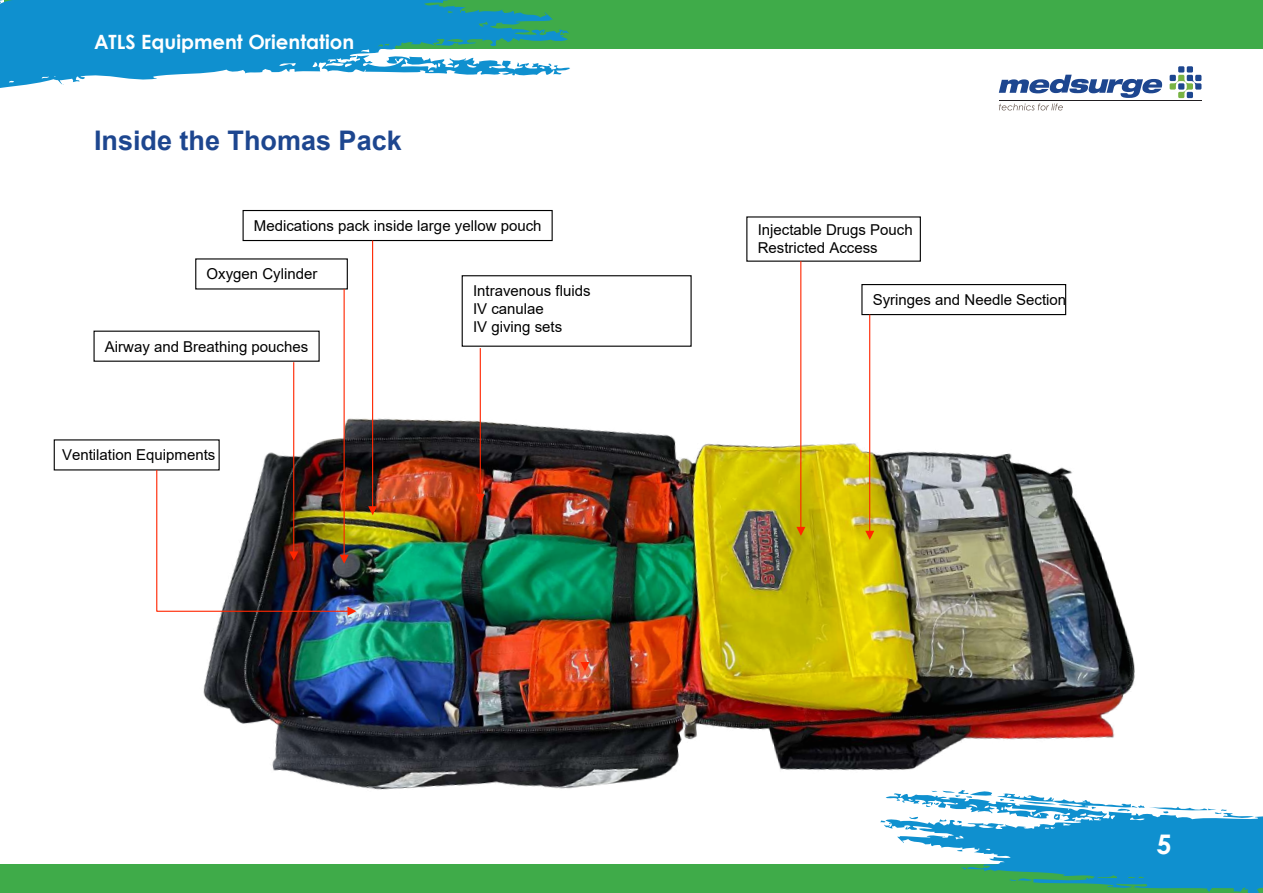
<style>
.page{position:relative;width:1263px;height:893px;background:#fff}
.page>*{position:absolute;margin:0;border:0;box-sizing:border-box;transform-origin:0 0}
.t1{font:700 27px "Arial";color:#1d468f}
.t2{font:700 27px "Century Gothic";color:#fff}
.t3{font:700 19.65px "Century Gothic";color:#fff}
.t4{font:15px/18px "Arial";color:#000}
</style>
<div class="page">
<div style="left:861px;top:284px;width:205px;height:31px;border:1px solid #000"></div>
<div style="left:243px;top:210px;width:310px;height:31px;border:1px solid #000"></div>
<div style="left:462px;top:275px;width:230px;height:72px;border:1px solid #000"></div>
<img style="left:157px;top:289px;width:978px;height:501px">
<hr style="left:869px;top:315px;width:1px;height:222px;background:#ff2600">
<svg style="left:865px;top:531px;width:9px;height:9px"></svg>
<hr style="left:800px;top:261px;width:1px;height:272px;background:#ff2600">
<svg style="left:796px;top:527px;width:9px;height:9px"></svg>
<svg style="left:580px;top:662px;width:9px;height:9px"></svg>
<hr style="left:372px;top:241px;width:1px;height:271px;background:#ff2600">
<svg style="left:368px;top:506px;width:9px;height:9px"></svg>
<hr style="left:344px;top:289px;width:1px;height:272px;background:#ff2600">
<hr style="left:293px;top:362px;width:1px;height:195px;background:#ff2600">
<hr style="left:480px;top:348px;width:1px;height:152px;background:#ff2600">
<svg style="left:476px;top:494px;width:9px;height:9px"></svg>
<img style="left:156px;top:469px;width:200px;height:147px">
<div style="left:0;top:864px;width:1263px;height:29px;background:#3fab49"></div>
<div style="left:4px;top:1px;width:1259px;height:48px;background:#3fab49"></div>
<svg style="left:0;top:0;width:570px;height:88px;fill:#0f90cf"></svg>
<div style="left:1178px;top:66px;width:6px;height:7px;background:#1d468f"></div>
<div style="left:1187px;top:66px;width:6px;height:7px;background:#1d468f"></div>
<svg style="left:1169px;top:75px;width:32px;height:23px"></svg>
<svg style="left:999px;top:104px;width:64px;height:6px"></svg>
<svg style="left:999px;top:75px;width:163px;height:23px"></svg>
<svg style="left:880px;top:790px;width:383px;height:103px"></svg>
<h2 class="t3" style="left:94px;top:27px;width:262px">ATLS Equipment Orientation</h2>
<h1 class="t1" style="left:94px;top:122px;width:309px">Inside the Thomas Pack</h1>
<p class="t4" style="left:254px;top:217px;width:289px">Medications pack inside large yellow pouch</p>
<p class="t4" style="left:207px;top:265px;width:112px">Oxygen Cylinder</p>
<p class="t4" style="left:473px;top:282px;width:119px">Intravenous fluids<br>IV canulae<br>IV giving sets</p>
<p class="t4" style="left:105px;top:337px;width:205px">Airway and Breathing pouches</p>
<p class="t4" style="left:62px;top:446px;width:155px">Ventilation Equipments</p>
<p class="t4" style="left:758px;top:221px;width:157px">Injectable Drugs Pouch<br>Restricted Access</p>
<p class="t4" style="left:873px;top:291px;width:195px">Syringes and Needle Section</p>
<h1 class="t2" style="left:1156px;top:823px;width:17px">5</h1>
</div>
